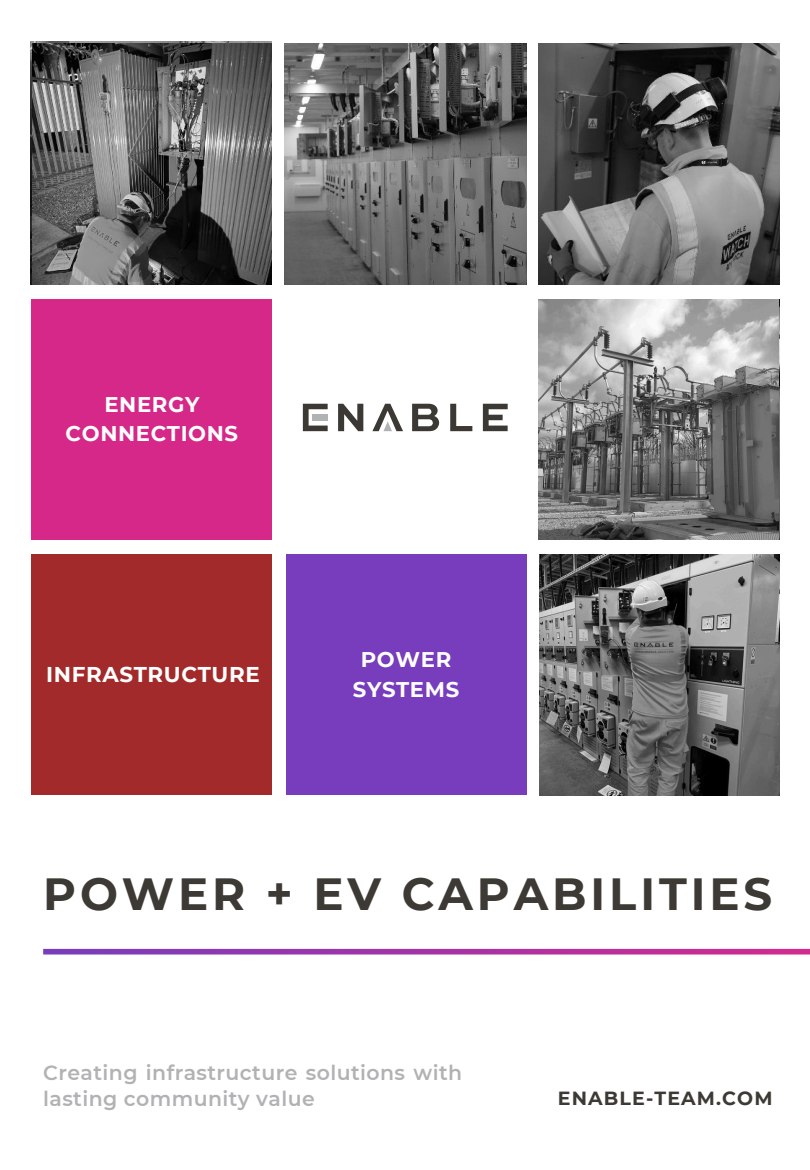
<style>
.page{position:relative;width:810px;height:1170px;background:#fff}
.page>*{position:absolute;margin:0;border:0;box-sizing:border-box;transform-origin:0 0}
.t1{font:700 45px "Montserrat";letter-spacing:.085em;color:#3d3935}
.t2{font:700 21.45px "Montserrat";letter-spacing:.03em;color:#fff}
.t3{font:700 21.15px/29.5px "Montserrat";letter-spacing:.03em;color:#fff;text-align:center}
.t4{font:600 20.4px/26.2px "Montserrat";letter-spacing:.02em;color:#b1b2b4}
.t5{font:700 19.05px "Montserrat";letter-spacing:.06em;color:#3d3935}
</style>
<div class="page">
<svg style="left:338px;top:404px;width:25px;height:27px"></svg>
<svg style="left:412px;top:404px;width:27px;height:27px"></svg>
<svg style="left:450px;top:404px;width:22px;height:27px"></svg>
<svg style="left:303px;top:404px;width:25px;height:27px"></svg>
<div style="left:313px;top:415px;width:15px;height:5px;background:#b1b2b4"></div>
<svg style="left:483px;top:404px;width:25px;height:27px"></svg>
<svg style="left:372px;top:404px;width:31px;height:27px"></svg>
<img style="left:538px;top:44px;width:241px;height:241px">
<div style="left:32px;top:555px;width:240px;height:240px;background:#a22a2a"></div>
<div style="left:286px;top:554px;width:240px;height:241px;background:#773dbd"></div>
<div style="left:32px;top:299px;width:240px;height:241px;background:#d52889"></div>
<img style="left:285px;top:44px;width:241px;height:241px">
<img style="left:32px;top:44px;width:240px;height:241px">
<svg style="left:43px;top:949px;width:767px;height:6px;background:#ac43ac"></svg>
<img style="left:540px;top:555px;width:239px;height:240px">
<img style="left:539px;top:299px;width:240px;height:241px">
<p class="t3" style="left:66px;top:388px;width:174px">ENERGY<br>CONNECTIONS</p>
<p class="t3" style="left:353px;top:644px;width:108px">POWER<br>SYSTEMS</p>
<p class="t2" style="left:46px;top:659px;width:215px">INFRASTRUCTURE</p>
<p class="t3" style="left:379px;top:655px;width:57px">HIRE</p>
<h1 class="t1" style="left:43px;top:861px;width:731px">POWER + EV CAPABILITIES</h1>
<p class="t4" style="left:43px;top:1058px;width:420px">Creating infrastructure solutions with lasting community value</p>
<p class="t5" style="left:558px;top:1084px;width:216px">ENABLE-TEAM.COM</p>
</div>
